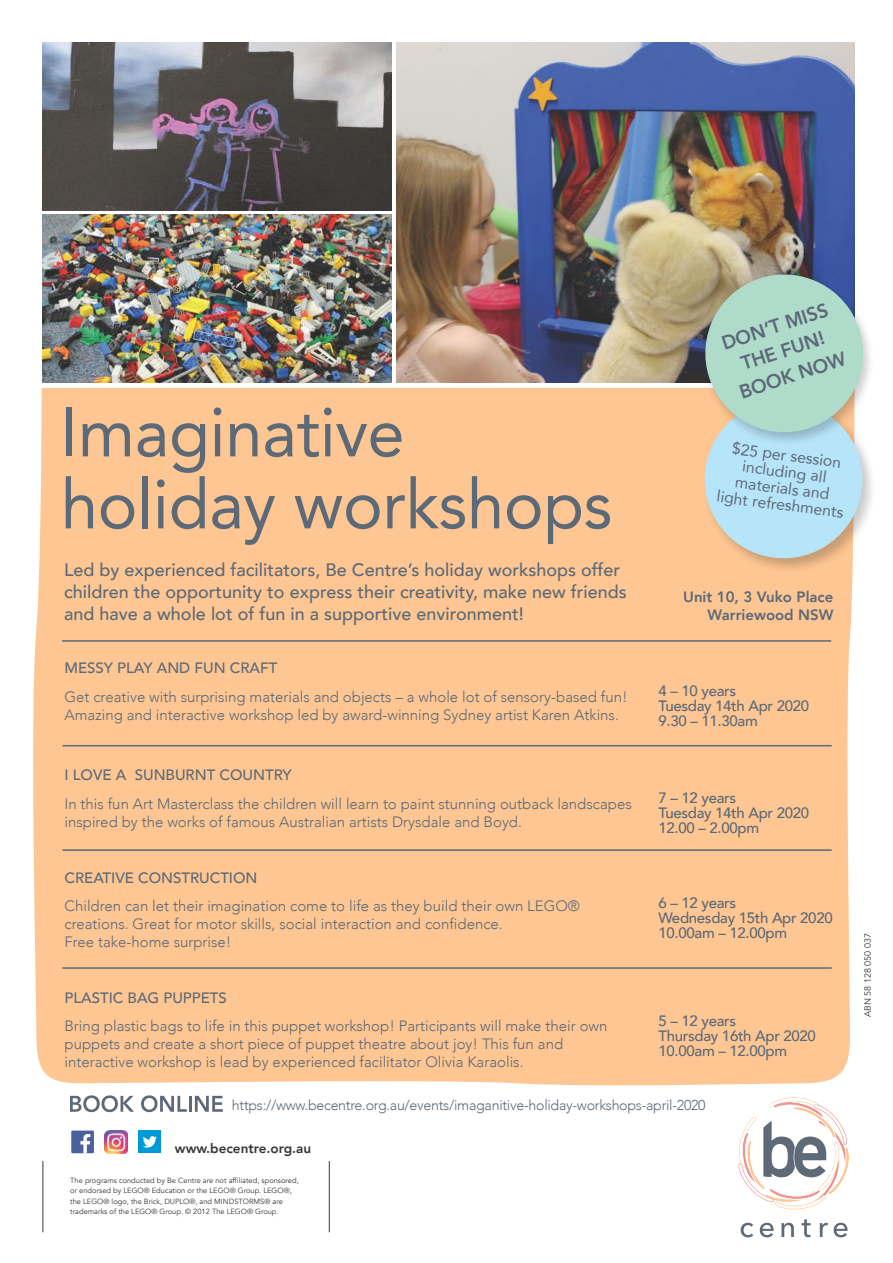
<style>
.page{position:relative;width:893px;height:1263px;background:#fff}
.page>*{position:absolute;margin:0;border:0;box-sizing:border-box;transform-origin:0 0}
.t1{font:69px/72px "Avenir";letter-spacing:-.005em;color:#5c6977}
.t2{font:800 19.5px/25.8px "Avenir";color:#5c6977;text-align:center}
.t3{font:500 18px/21.6px "Avenir";color:#5c6977}
.t4{font:15.75px/33px "Avenir";color:#5c6977;text-align:center}
.t5{font:300 15px/18px "Avenir";color:#5c6977}
.t6{font:500 15px/15px "Avenir";letter-spacing:-.02em;color:#5c6977}
.t7{font:500 15px "Avenir";color:#5c6977}
.t8{font:800 15px/18px "Avenir";color:#5c6977;text-align:right}
.t9{font:300 14.25px "Avenir";letter-spacing:-.02em;color:#5c6977}
.t10{font:800 13.5px "Avenir";color:#373535}
.t11{font:9px "Avenir";color:#373535}
.t12{font:7.5px/10.5px "Avenir";color:#373535}
</style>
<div class="page">
<div style="left:33px;top:389px;width:819px;height:696px;background:#fdc692"></div>
<img style="left:397px;top:42px;width:458px;height:341px">
<div style="left:675px;top:473px;width:178px;height:127px;background:#fdc692"></div>
<img style="left:43px;top:43px;width:348px;height:167px">
<img style="left:43px;top:215px;width:348px;height:168px">
<img style="left:673px;top:243px;width:182px;height:230px">
<svg style="left:696px;top:265px;width:176px;height:298px;background:#b9d2cd"></svg>
<svg style="left:741px;top:1223px;width:12px;height:14px"></svg>
<svg style="left:760px;top:1223px;width:14px;height:14px"></svg>
<svg style="left:781px;top:1223px;width:13px;height:14px"></svg>
<svg style="left:801px;top:1219px;width:10px;height:18px"></svg>
<svg style="left:820px;top:1223px;width:8px;height:14px"></svg>
<svg style="left:834px;top:1223px;width:13px;height:14px"></svg>
<svg style="left:739px;top:1097px;width:110px;height:112px"></svg>
<hr style="left:43px;top:1161px;width:1px;height:71px;background:#373535">
<hr style="left:329px;top:1161px;width:1px;height:71px;background:#373535">
<svg style="left:70px;top:1095px;width:64px;height:17px"></svg>
<svg style="left:141px;top:1095px;width:82px;height:17px"></svg>
<div style="left:71px;top:1130px;width:23px;height:23px;background:#49629d"></div>
<svg style="left:80px;top:1134px;width:10px;height:19px"></svg>
<div style="left:138px;top:1130px;width:23px;height:23px;background:#0099d7"></div>
<svg style="left:143px;top:1136px;width:14px;height:12px"></svg>
<hr style="left:62px;top:640px;width:769px;height:2px;background:#5c6977">
<hr style="left:62px;top:745px;width:770px;height:1px;background:#5c6977">
<hr style="left:62px;top:849px;width:770px;height:2px;background:#5c6977">
<hr style="left:62px;top:967px;width:770px;height:2px;background:#5c6977">
<img style="left:105px;top:1130px;width:23px;height:23px">
<h1 class="t1" style="left:61px;top:394px;width:553px">Imaginative holiday workshops</h1>
<p class="t3" style="left:64px;top:558px;width:564px">Led by experienced facilitators, Be Centre’s holiday workshops offer children the opportunity to express their creativity, make new friends and have a whole lot of fun in a supportive environment!</p>
<p class="t7" style="left:64px;top:655px;width:214px">MESSY PLAY AND FUN CRAFT</p>
<p class="t5" style="left:64px;top:688px;width:565px">Get creative with surprising materials and objects – a whole lot of sensory-based fun!<br>Amazing and interactive workshop led by award-winning Sydney artist Karen Atkins.</p>
<h2 class="t2" style="left:718px;top:331px;width:114px;rotate:-18deg">DON’T MISS<br>THE FUN!<br>BOOK NOW</h2>
<p class="t4" style="left:735px;top:431px;width:111px;rotate:8deg">$25 per session materials and</p>
<p class="t4" style="left:724px;top:446px;width:129px;rotate:8deg">including all<br>light refreshments</p>
<p class="t8" style="left:683px;top:588px;width:152px">Unit 10, 3 Vuko Place<br>Warriewood NSW</p>
<p class="t6" style="left:658px;top:683px;width:152px">4 – 10 years<br>Tuesday 14th Apr 2020<br>9.30 – 11.30am</p>
<p class="t7" style="left:64px;top:761px;width:229px">I LOVE A SUNBURNT COUNTRY</p>
<p class="t5" style="left:64px;top:795px;width:569px">In this fun Art Masterclass the children will learn to paint stunning outback landscapes inspired by the works of famous Australian artists Drysdale and Boyd.</p>
<p class="t7" style="left:64px;top:865px;width:195px">CREATIVE CONSTRUCTION</p>
<p class="t5" style="left:64px;top:897px;width:517px">Children can let their imagination come to life as they build their own LEGO® creations. Great for motor skills, social interaction and confidence.<br>Free take-home surprise!</p>
<p class="t6" style="left:658px;top:790px;width:152px">7 – 12 years<br>Tuesday 14th Apr 2020<br>12.00 – 2.00pm</p>
<p class="t6" style="left:658px;top:894px;width:176px">6 – 12 years<br>Wednesday 15th Apr 2020<br>10.00am – 12.00pm</p>
<p class="t7" style="left:64px;top:984px;width:164px">PLASTIC BAG PUPPETS</p>
<p class="t5" style="left:64px;top:1017px;width:544px">Bring plastic bags to life in this puppet workshop! Participants will make their own puppets and create a short piece of puppet theatre about joy! This fun and interactive workshop is lead by experienced facilitator Olivia Karaolis.</p>
<p class="t6" style="left:658px;top:1012px;width:159px">5 – 12 years<br>Thursday 16th Apr 2020<br>10.00am – 12.00pm</p>
<p class="t9" style="left:232px;top:1097px;width:475px">https://www.becentre.org.au/events/imaganitive-holiday-workshops-april-2020</p>
<p class="t10" style="left:175px;top:1138px;width:138px">www.becentre.org.au</p>
<p class="t12" style="left:70px;top:1175px;width:230px">The programs conducted by Be Centre are not affiliated, sponsored, or endorsed by LEGO® Education or the LEGO® Group. LEGO®, the LEGO® logo, the Brick, DUPLO®, and MINDSTORMS® are trademarks of the LEGO® Group. © 2012 The LEGO® Group.</p>
<p class="t11" style="left:862px;top:1017px;width:85px;rotate:-90deg">ABN 58 128 050 037</p>
</div>
